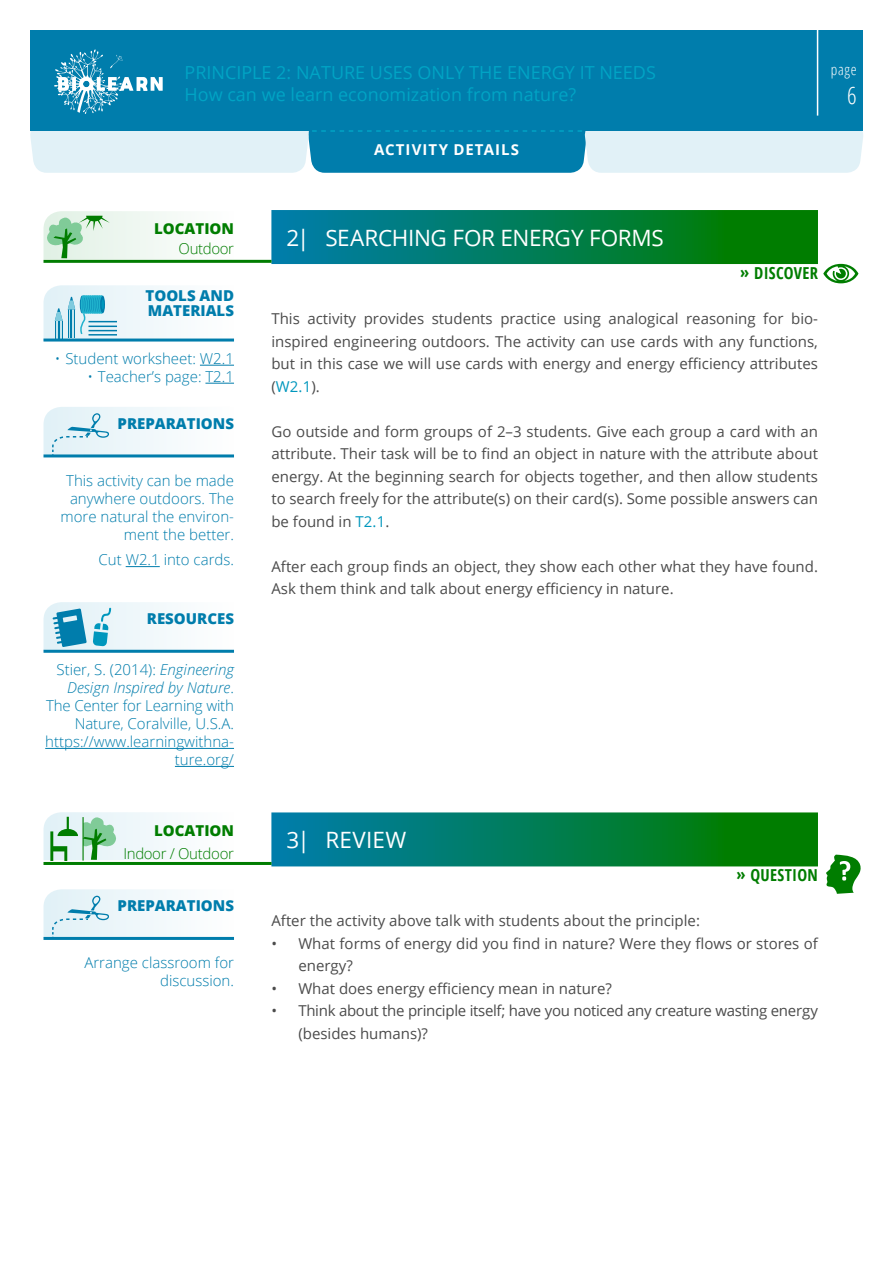
<style>
.page{position:relative;width:893px;height:1263px;background:#fff}
.page>*{position:absolute;margin:0;border:0;box-sizing:border-box;transform-origin:0 0}
.t1{font:300 condensed 24px "Open Sans";color:#fff}
.t2{font:22.5px "Open Sans";letter-spacing:-.015em;color:#fff}
.t3{font:18px/22.5px "Open Sans";color:#00a4c5}
.t4{font:700 condensed 16.5px "Open Sans";letter-spacing:.02em;color:#007d00}
.t5{font:15px/22.5px "Open Sans";color:#4b4b4b}
.t6{font:300 15px/18px "Open Sans";color:#007dac;text-align:right}
.t7{font:15px/22.5px "Open Sans";letter-spacing:-.02em;color:#4b4b4b}
.t8{font:800 15px/15px "Open Sans";color:#007dac}
.t9{font:300 15px "Open Sans";letter-spacing:-.025em;color:#007d00}
.t10{font:800 15px "Open Sans";color:#007d00}
.t11{font:700 15px "Open Sans";letter-spacing:.075em;color:#fff}
.t12{font:300 condensed 15px "Open Sans";color:#fff}
.s1{font-style:italic}
.s2{color:#0097bd}
</style>
<div class="page">
<div style="left:30px;top:30px;width:833px;height:100px;background:#007dac"></div>
<svg style="left:54px;top:49px;width:109px;height:65px"></svg>
<hr style="left:817px;top:30px;width:1px;height:86px;background:#fff">
<svg style="left:30px;top:130px;width:833px;height:43px;background:#94c9dd"></svg>
<div style="left:271px;top:812px;width:547px;height:54px;background:linear-gradient(to right,#007daf,#007d00)"></div>
<svg style="left:44px;top:812px;width:128px;height:49px"></svg>
<hr style="left:82px;top:817px;width:2px;height:43px;background:#007d00">
<hr style="left:44px;top:862px;width:228px;height:3px;background:#007d00">
<hr style="left:44px;top:937px;width:190px;height:3px;background:#007dac">
<svg style="left:44px;top:889px;width:190px;height:48px"></svg>
<svg style="left:826px;top:855px;width:35px;height:39px"></svg>
<svg style="left:823px;top:264px;width:35px;height:19px"></svg>
<svg style="left:44px;top:602px;width:190px;height:48px"></svg>
<hr style="left:44px;top:650px;width:190px;height:3px;background:#007dac">
<hr style="left:45px;top:748px;width:189px;height:1px;background:#007dac">
<hr style="left:175px;top:766px;width:59px;height:1px;background:#007dac">
<div style="left:271px;top:210px;width:547px;height:54px;background:linear-gradient(to right,#007daf,#007d00)"></div>
<svg style="left:44px;top:285px;width:190px;height:54px"></svg>
<hr style="left:44px;top:339px;width:190px;height:3px;background:#007dac">
<hr style="left:200px;top:365px;width:34px;height:1px;background:#007dac">
<svg style="left:205px;top:383px;width:29px;height:1px"></svg>
<hr style="left:126px;top:566px;width:34px;height:1px;background:#007dac">
<svg style="left:44px;top:407px;width:190px;height:50px"></svg>
<svg style="left:44px;top:211px;width:128px;height:48px"></svg>
<hr style="left:44px;top:260px;width:228px;height:3px;background:#007d00">
<p class="t3" style="left:184px;top:61px;width:473px">PRINCIPLE 2: NATURE USES ONLY THE ENERGY IT NEEDS<br>How can we learn economization from nature?</p>
<p class="t11" style="left:374px;top:138px;width:147px">ACTIVITY DETAILS</p>
<p class="t12" style="left:831px;top:59px;width:27px">page</p>
<h1 class="t1" style="left:847px;top:79px;width:11px">6</h1>
<p class="t10" style="left:154px;top:217px;width:81px">LOCATION</p>
<p class="t9" style="left:179px;top:238px;width:57px">Outdoor</p>
<p class="t8" style="left:146px;top:287px;width:90px">TOOLS AND<br>MATERIALS</p>
<p class="t6" style="left:55px;top:349px;width:181px">• Student worksheet: W2.1</p>
<p class="t6" style="left:87px;top:367px;width:148px">• Teacher’s page: T2.1</p>
<p class="t8" style="left:118px;top:415px;width:118px">PREPARATIONS</p>
<p class="t6" style="left:61px;top:471px;width:175px">This activity can be made anywhere outdoors. The more natural the environ&shy;ment the better.</p>
<p class="t6" style="left:99px;top:551px;width:137px">Cut W2.1 into cards.</p>
<p class="t8" style="left:147px;top:610px;width:89px">RESOURCES</p>
<p class="t6" style="left:45px;top:660px;width:190px">Stier, S. (2014): <span class="s1">Engineering<br>Design Inspired by Nature</span>.<br>The Center for Learning with<br>Nature, Coralville, U.S.A. https://www.learningwithna&shy;ture.org/</p>
<p class="t10" style="left:154px;top:819px;width:81px">LOCATION</p>
<p class="t9" style="left:123px;top:843px;width:112px">Indoor / Outdoor</p>
<p class="t8" style="left:118px;top:898px;width:118px">PREPARATIONS</p>
<p class="t6" style="left:84px;top:953px;width:151px">Arrange classroom for discussion.</p>
<h2 class="t2" style="left:286px;top:222px;width:379px">2| SEARCHING FOR ENERGY FORMS</h2>
<p class="t4" style="left:740px;top:262px;width:79px">» DISCOVER</p>
<p class="t5" style="left:271px;top:307px;width:548px;text-align:justify">This activity provides students practice using analogical reasoning for bio&shy;inspired engineering outdoors. The activity can use cards with any functions, but in this case we will use cards with energy and energy efficiency attributes (<span class="s2">W2.1</span>).</p>
<p class="t5" style="left:271px;top:419px;width:548px;text-align:justify">Go outside and form groups of 2–3 students. Give each group a card with an attribute. Their task will be to find an object in nature with the attribute about energy. At the beginning search for objects together, and then allow students to search freely for the attribute(s) on their card(s). Some possible answers can be found in <span class="s2">T2.1</span>.</p>
<p class="t5" style="left:271px;top:554px;width:548px">After each group finds an object, they show each other what they have found.<br>Ask them think and talk about energy efficiency in nature.</p>
<h2 class="t2" style="left:286px;top:825px;width:121px">3| REVIEW</h2>
<p class="t4" style="left:737px;top:864px;width:83px">» QUESTION</p>
<p class="t5" style="left:271px;top:909px;width:430px">After the activity above talk with students about the principle:</p>
<p class="t5" style="left:298px;top:932px;width:521px;text-indent:-27px">• What forms of energy did you find in nature? Were they flows or stores of energy?</p>
<p class="t5" style="left:271px;top:977px;width:342px">• What does energy efficiency mean in nature?</p>
<p class="t7" style="left:298px;top:999px;width:521px;text-indent:-27px">• Think about the principle itself; have you noticed any creature wasting energy (besides humans)?</p>
</div>
